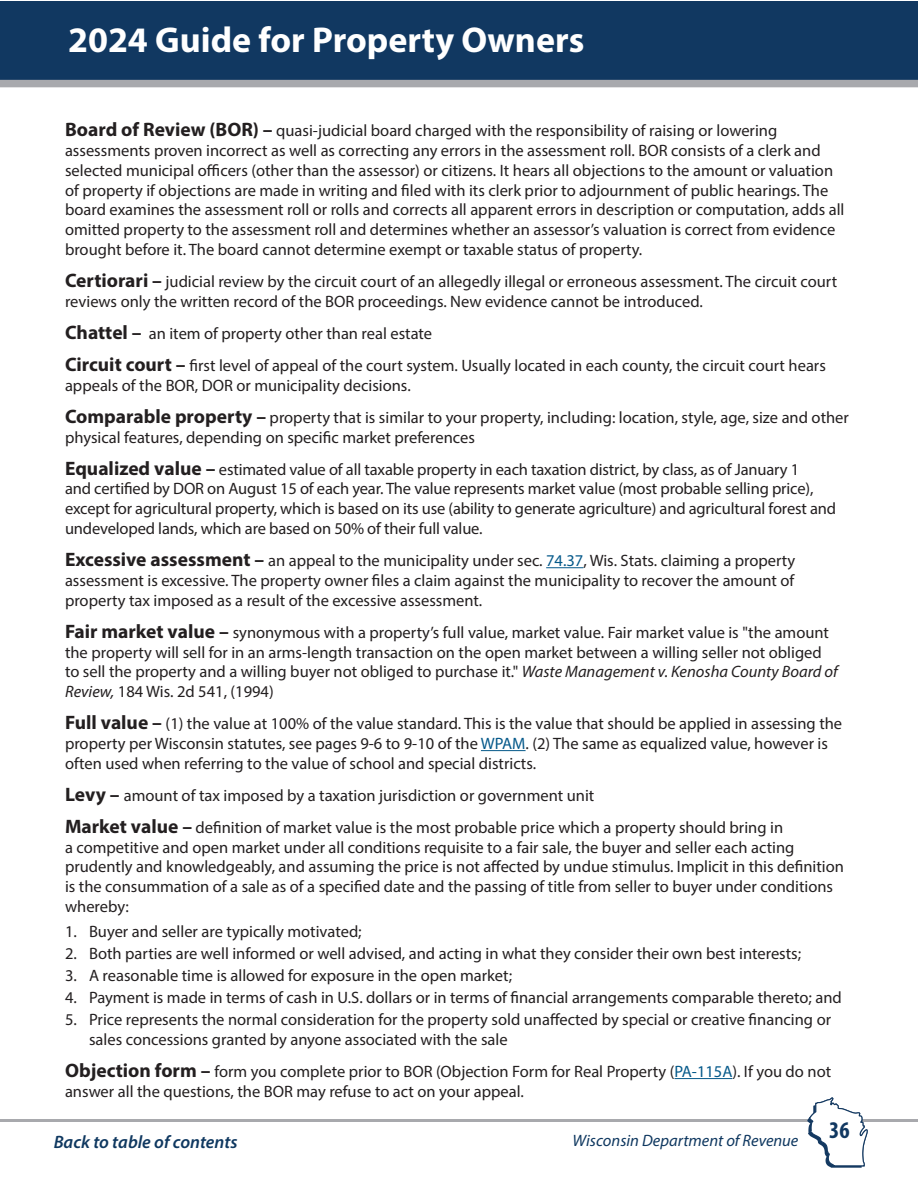
<style>
.page{position:relative;width:918px;height:1188px;background:#fff}
.page>*{position:absolute;margin:0;border:0;box-sizing:border-box;transform-origin:0 0}
.t1{font:700 36px "Myriad Pro";color:#fff}
.t2{font:700 condensed 24px "Myriad Pro";color:#113861}
.t3{font:italic 600 18px "Myriad Pro";color:#0f3860}
._1_numbered_list{font:16.5px/19.8px "Myriad Pro";color:#231f20}
.t4{font:italic 16.5px "Myriad Pro";color:#0f3860}
.s1{font-weight:700;font-size:19.5px}
.s2{color:#05598a}
.s3{font-style:italic}
</style>
<div class="page">
<div style="left:1px;top:1px;width:917px;height:86px;background:#113861"></div>
<div style="left:0;top:80px;width:918px;height:7px;background:#a8a9ad"></div>
<hr style="left:0;top:1119px;width:918px;height:3px;background:#a8a9ad">
<svg style="left:807px;top:1097px;width:61px;height:71px"></svg>
<hr style="left:546px;top:567px;width:37px;height:1px;background:#05598a">
<hr style="left:481px;top:750px;width:45px;height:1px;background:#05598a">
<hr style="left:675px;top:1078px;width:57px;height:1px;background:#05598a">
<h1 class="t1" style="left:68px;top:17px;width:518px">2024 Guide for Property Owners</h1>
<p class="_1_numbered_list" style="left:65px;top:121px;width:781px"><span class="s1">Board of Review (BOR) –</span> quasi-judicial board charged with the responsibility of raising or lowering assessments proven incorrect as well as correcting any errors in the assessment roll. BOR consists of a clerk and selected municipal officers (other than the assessor) or citizens. It hears all objections to the amount or valuation of property if objections are made in writing and filed with its clerk prior to adjournment of public hearings. The board examines the assessment roll or rolls and corrects all apparent errors in description or computation, adds all omitted property to the assessment roll and determines whether an assessor’s valuation is correct from evidence brought before it. The board cannot determine exempt or taxable status of property.</p>
<p class="_1_numbered_list" style="left:65px;top:271px;width:774px"><span class="s1">Certiorari –</span> judicial review by the circuit court of an allegedly illegal or erroneous assessment. The circuit court reviews only the written record of the BOR proceedings. New evidence cannot be introduced.</p>
<p class="_1_numbered_list" style="left:65px;top:323px;width:369px"><span class="s1">Chattel –</span> an item of property other than real estate</p>
<p class="_1_numbered_list" style="left:65px;top:355px;width:762px"><span class="s1">Circuit court –</span> first level of appeal of the court system. Usually located in each county, the circuit court hears appeals of the BOR, DOR or municipality decisions.</p>
<p class="_1_numbered_list" style="left:65px;top:407px;width:785px"><span class="s1">Comparable property –</span> property that is similar to your property, including: location, style, age, size and other physical features, depending on specific market preferences</p>
<p class="_1_numbered_list" style="left:65px;top:459px;width:773px"><span class="s1">Equalized value –</span> estimated value of all taxable property in each taxation district, by class, as of January 1<br>and certified by DOR on August 15 of each year. The value represents market value (most probable selling price), except for agricultural property, which is based on its use (ability to generate agriculture) and agricultural forest and undeveloped lands, which are based on 50% of their full value.</p>
<p class="_1_numbered_list" style="left:65px;top:550px;width:732px;text-align:justify"><span class="s1">Excessive assessment –</span> an appeal to the municipality under sec. <span class="s2">74.37</span>, Wis. Stats. claiming a property assessment is excessive. The property owner files a claim against the municipality to recover the amount of property tax imposed as a result of the excessive assessment.</p>
<p class="_1_numbered_list" style="left:65px;top:622px;width:774px"><span class="s1">Fair market value –</span> synonymous with a property’s full value, market value. Fair market value is "the amount the property will sell for in an arms-length transaction on the open market between a willing seller not obliged to sell the property and a willing buyer not obliged to purchase it." <span class="s3">Waste Management v. Kenosha County Board of Review,</span> 184 Wis. 2d 541, (1994)</p>
<p class="_1_numbered_list" style="left:65px;top:713px;width:779px"><span class="s1">Full value –</span> (1) the value at 100% of the value standard. This is the value that should be applied in assessing the property per Wisconsin statutes, see pages 9-6 to 9-10 of the <span class="s2">WPAM</span>. (2) The same as equalized value, however is often used when referring to the value of school and special districts.</p>
<p class="_1_numbered_list" style="left:65px;top:785px;width:531px"><span class="s1">Levy –</span> amount of tax imposed by a taxation jurisdiction or government unit</p>
<p class="_1_numbered_list" style="left:65px;top:817px;width:780px"><span class="s1">Market value –</span> definition of market value is the most probable price which a property should bring in<br>a competitive and open market under all conditions requisite to a fair sale, the buyer and seller each acting prudently and knowledgeably, and assuming the price is not affected by undue stimulus. Implicit in this definition is the consummation of a sale as of a specified date and the passing of title from seller to buyer under conditions whereby:</p>
<p class="_1_numbered_list" style="left:65px;top:922px;width:298px">1. Buyer and seller are typically motivated;</p>
<p class="_1_numbered_list" style="left:65px;top:944px;width:738px">2. Both parties are well informed or well advised, and acting in what they consider their own best interests;</p>
<p class="_1_numbered_list" style="left:65px;top:965px;width:449px">3. A reasonable time is allowed for exposure in the open market;</p>
<p class="_1_numbered_list" style="left:65px;top:987px;width:778px">4. Payment is made in terms of cash in U.S. dollars or in terms of financial arrangements comparable thereto; and</p>
<p class="_1_numbered_list" style="left:89px;top:1009px;width:744px;text-indent:-24px">5. Price represents the normal consideration for the property sold unaffected by special or creative financing or sales concessions granted by anyone associated with the sale</p>
<p class="_1_numbered_list" style="left:65px;top:1061px;width:768px"><span class="s1">Objection form –</span> form you complete prior to BOR (Objection Form for Real Property (<span class="s2">PA-115A</span>). If you do not answer all the questions, the BOR may refuse to act on your appeal.</p>
<p class="t3" style="left:54px;top:1130px;width:185px">Back to table of contents</p>
<p class="t4" style="left:573px;top:1130px;width:227px">Wisconsin Department of Revenue</p>
<h2 class="t2" style="left:829px;top:1115px;width:22px">36</h2>
</div>
